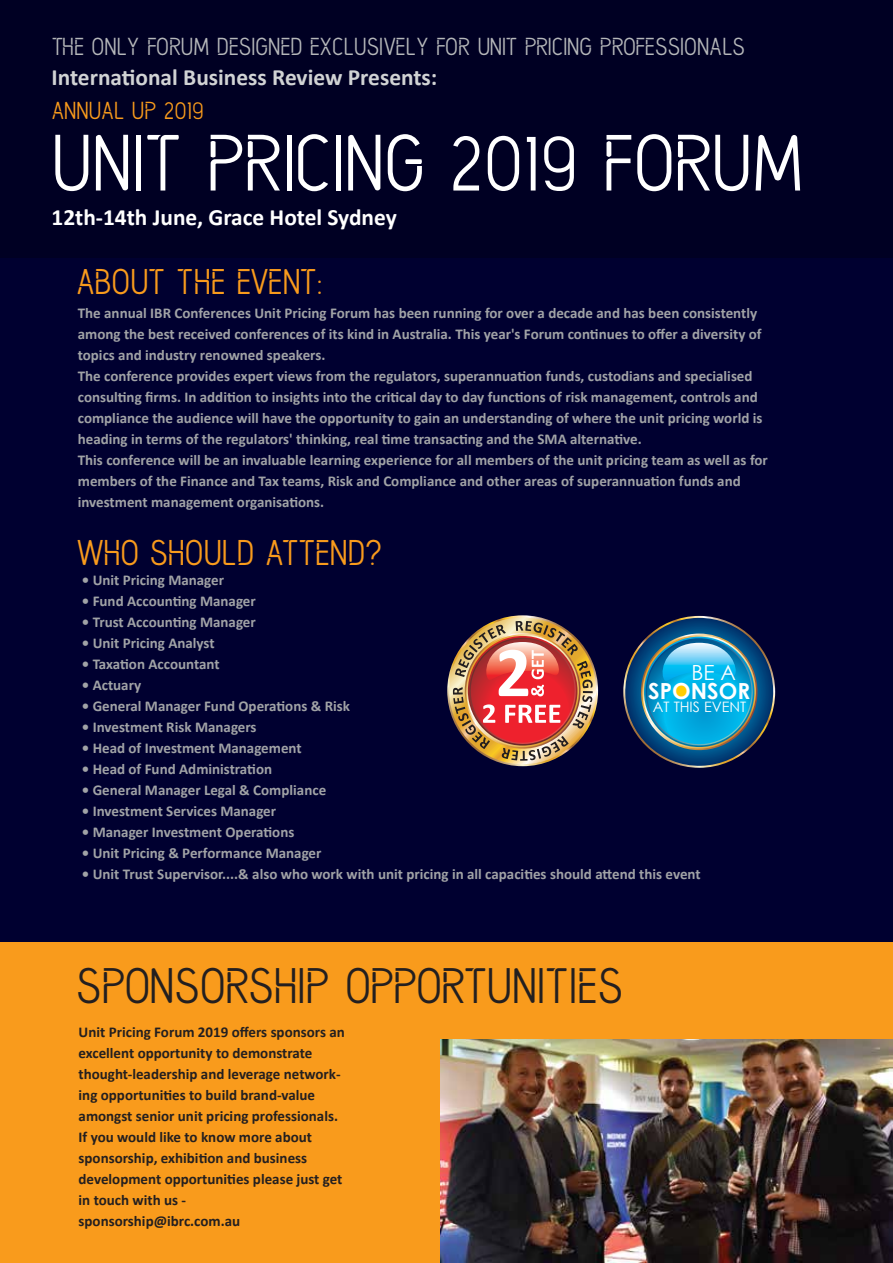
<style>
.page{position:relative;width:893px;height:1263px;background:#fff}
.page>*{position:absolute;margin:0;border:0;box-sizing:border-box;transform-origin:0 0}
.t1{font:79.2px "Capsule X Pro Medium UC";color:#fff}
.t2{font:49.5px "Capsule X Pro Medium UC";letter-spacing:-.01em;color:#231f20}
.t3{font:35.55px "Capsule X Pro Medium UC";color:#f99b1c}
.t4{font:24.45px "Capsule X Pro Medium UC";color:#b6b8ba}
.t5{font:24.45px "Capsule X Pro Medium UC";color:#f99b1c}
.t6{font:700 23.4px "Calibri";color:#d1d3d4}
.t7{font:700 23.4px "Calibri";color:#fff}
.t8{font:700 22.2px "Century Gothic";color:#fff}
.t9{font:20.85px "Century Gothic";color:#fff}
.t10{font:700 15px/21px "Calibri";color:#a1a3a6}
.t11{font:700 15px/21px "Calibri";color:#231f20}
.t12{font:14.4px "Century Gothic";color:#fff}
</style>
<div class="page">
<div style="left:0;top:258px;width:893px;height:684px;background:#000030"></div>
<div style="left:0;top:942px;width:893px;height:321px;background:#f99b1c"></div>
<div style="left:0;top:0;width:893px;height:258px;background:#000023"></div>
<img style="left:440px;top:1039px;width:453px;height:224px">
<img style="left:448px;top:617px;width:149px;height:148px">
<img style="left:624px;top:618px;width:150px;height:149px">
<div style="left:675px;top:683px;width:13px;height:14px;background:#ffcd02;border-radius:50%"></div>
<h3 class="t4" style="left:52px;top:37px;width:695px">THE ONLY FORUM DESIGNED EXCLUSIVELY FOR UNIT PRICING PROFESSIONALS</h3>
<h3 class="t6" style="left:52px;top:62px;width:387px">International Business Review Presents:</h3>
<h3 class="t5" style="left:52px;top:101px;width:154px">ANNUAL UP 2019</h3>
<h1 class="t1" style="left:52px;top:131px;width:753px">UNIT PRICING 2019 FORUM</h1>
<h3 class="t7" style="left:52px;top:202px;width:347px">12th-14th June, Grace Hotel Sydney</h3>
<h3 class="t3" style="left:76px;top:268px;width:248px">ABOUT THE EVENT:</h3>
<p class="t10" style="left:78px;top:302px;width:692px">The annual IBR Conferences Unit Pricing Forum has been running for over a decade and has been consistently among the best received conferences of its kind in Australia. This year's Forum continues to offer a diversity of topics and industry renowned speakers.<br>The conference provides expert views from the regulators, superannuation funds, custodians and specialised consulting firms. In addition to insights into the critical day to day functions of risk management, controls and compliance the audience will have the opportunity to gain an understanding of where the unit pricing world is heading in terms of the regulators' thinking, real time transacting and the SMA alternative.<br>This conference will be an invaluable learning experience for all members of the unit pricing team as well as for members of the Finance and Tax teams, Risk and Compliance and other areas of superannuation funds and investment management organisations.</p>
<h3 class="t3" style="left:76px;top:538px;width:308px">WHO SHOULD ATTEND?</h3>
<p class="t10" style="left:82px;top:569px;width:144px">• Unit Pricing Manager</p>
<p class="t10" style="left:82px;top:590px;width:176px">• Fund Accounting Manager</p>
<p class="t10" style="left:82px;top:611px;width:176px">• Trust Accounting Manager</p>
<p class="t10" style="left:82px;top:632px;width:134px">• Unit Pricing Analyst</p>
<p class="t10" style="left:82px;top:653px;width:139px">• Taxation Accountant</p>
<p class="t10" style="left:82px;top:674px;width:61px">• Actuary</p>
<p class="t10" style="left:82px;top:695px;width:270px">• General Manager Fund Operations &amp; Risk</p>
<p class="t10" style="left:82px;top:716px;width:176px">• Investment Risk Managers</p>
<p class="t10" style="left:82px;top:737px;width:221px">• Head of Investment Management</p>
<p class="t10" style="left:82px;top:758px;width:192px">• Head of Fund Administration</p>
<p class="t10" style="left:82px;top:779px;width:246px">• General Manager Legal &amp; Compliance</p>
<p class="t10" style="left:82px;top:800px;width:196px">• Investment Services Manager</p>
<p class="t10" style="left:82px;top:821px;width:214px">• Manager Investment Operations</p>
<p class="t10" style="left:82px;top:842px;width:241px">• Unit Pricing &amp; Performance Manager</p>
<p class="t10" style="left:82px;top:863px;width:620px">• Unit Trust Supervisor....&amp; also who work with unit pricing in all capacities should attend this event</p>
<h3 class="t9" style="left:691px;top:658px;width:46px">BE A</h3>
<h3 class="t8" style="left:648px;top:674px;width:103px">SPONSOR</h3>
<p class="t12" style="left:653px;top:697px;width:95px">AT THIS EVENT</p>
<h2 class="t2" style="left:76px;top:966px;width:549px">SPONSORSHIP OPPORTUNITIES</h2>
<p class="t11" style="left:79px;top:1022px;width:268px">Unit Pricing Forum 2019 offers sponsors an excellent opportunity to demonstrate thought-leadership and leverage network&shy;ing opportunities to build brand-value amongst senior unit pricing professionals.<br>If you would like to know more about sponsorship, exhibition and business development opportunities please just get in touch with us - sponsorship@ibrc.com.au</p>
</div>
